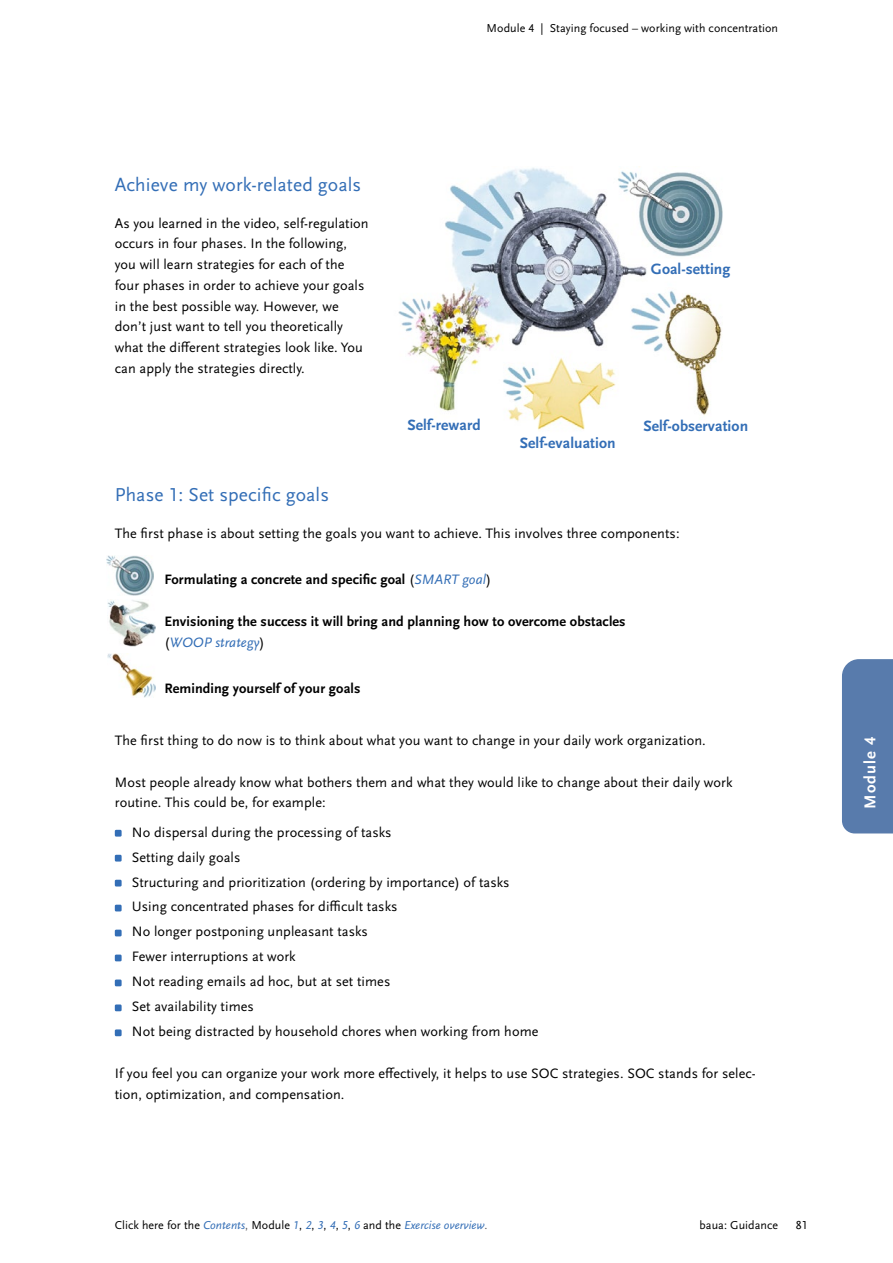
<style>
.page{position:relative;width:893px;height:1263px;background:#fff}
.page>*{position:absolute;margin:0;border:0;box-sizing:border-box;transform-origin:0 0}
.t1{font:19.5px "Scala Sans Pro";letter-spacing:.005em;color:#336eb6}
.t2{font:700 16.5px "Scala Sans Pro";letter-spacing:.06em;color:#fff}
.t3{font:700 15.6px "Scala Sans Pro";letter-spacing:.005em;color:#336eb6}
.t4{font:14.25px/20.7px "Scala Sans Pro";letter-spacing:.005em;color:#000}
.t5{font:700 14.25px/20.7px "Scala Sans Pro";letter-spacing:.005em;color:#000}
.t6{font:12px "Scala Sans Pro";letter-spacing:.005em;color:#000}
.s1{font-weight:400}
.s2{font-weight:400;font-style:italic;color:#336eb6}
.s3{font-style:italic;color:#336eb6}
.s4{color:#5c5b60}
</style>
<div class="page">
<div style="left:842px;top:659px;width:51px;height:174px;background:#587bac"></div>
<div style="left:115px;top:830px;width:7px;height:7px;background:#336eb6"></div>
<div style="left:115px;top:855px;width:7px;height:6px;background:#336eb6"></div>
<div style="left:115px;top:880px;width:7px;height:6px;background:#336eb6"></div>
<div style="left:115px;top:905px;width:7px;height:6px;background:#336eb6"></div>
<div style="left:115px;top:930px;width:7px;height:6px;background:#336eb6"></div>
<div style="left:115px;top:954px;width:7px;height:7px;background:#336eb6"></div>
<div style="left:115px;top:979px;width:7px;height:7px;background:#336eb6"></div>
<div style="left:115px;top:1004px;width:7px;height:7px;background:#336eb6"></div>
<div style="left:115px;top:1029px;width:7px;height:7px;background:#336eb6"></div>
<img style="left:107px;top:556px;width:46px;height:40px">
<img style="left:108px;top:600px;width:47px;height:46px">
<img style="left:108px;top:653px;width:47px;height:44px">
<img style="left:398px;top:167px;width:325px;height:263px">
<p class="t6" style="left:487px;top:22px;width:293px">Module 4 | Staying focused – working with concentration</p>
<h3 class="t1" style="left:115px;top:173px;width:248px">Achieve my work-related goals</h3>
<p class="t4" style="left:115px;top:213px;width:255px">As you learned in the video, self-regulation occurs in four phases. In the following, you will learn strategies for each of the four phases in order to achieve your goals in the best possible way. However, we don’t just want to tell you theoretically what the different strategies look like. You can apply the strategies directly.</p>
<p class="t3" style="left:407px;top:416px;width:75px">Self-reward</p>
<p class="t3" style="left:651px;top:260px;width:81px">Goal-setting</p>
<p class="t3" style="left:520px;top:434px;width:97px">Self-evaluation</p>
<p class="t3" style="left:643px;top:417px;width:106px">Self-observation</p>
<h3 class="t1" style="left:115px;top:484px;width:216px">Phase 1: Set specific goals</h3>
<p class="t4" style="left:115px;top:523px;width:566px">The first phase is about setting the goals you want to achieve. This involves three components:</p>
<p class="t5" style="left:164px;top:570px;width:328px">Formulating a concrete and specific goal <span class="s1">(</span><span class="s2">SMART goal</span><span class="s1">)</span></p>
<p class="t5" style="left:164px;top:612px;width:463px">Envisioning the success it will bring and planning how to overcome obstacles <span class="s1">(</span><span class="s2">WOOP strategy</span><span class="s1">)</span></p>
<p class="t5" style="left:164px;top:678px;width:197px">Reminding yourself of your goals</p>
<p class="t4" style="left:115px;top:730px;width:592px">The first thing to do now is to think about what you want to change in your daily work organization.</p>
<p class="t4" style="left:115px;top:772px;width:619px">Most people already know what bothers them and what they would like to change about their daily work routine. This could be, for example:</p>
<p class="t4" style="left:132px;top:822px;width:261px">No dispersal during the processing of tasks</p>
<p class="t4" style="left:132px;top:847px;width:110px">Setting daily goals</p>
<p class="t4" style="left:132px;top:871px;width:379px">Structuring and prioritization (ordering by importance) of tasks</p>
<p class="t4" style="left:132px;top:896px;width:267px">Using concentrated phases for difficult tasks</p>
<p class="t4" style="left:132px;top:921px;width:238px">No longer postponing unpleasant tasks</p>
<p class="t4" style="left:132px;top:946px;width:165px">Fewer interruptions at work</p>
<p class="t4" style="left:132px;top:971px;width:260px">Not reading emails ad hoc, but at set times</p>
<p class="t4" style="left:132px;top:996px;width:124px">Set availability times</p>
<p class="t4" style="left:132px;top:1021px;width:408px">Not being distracted by household chores when working from home</p>
<p class="t4" style="left:115px;top:1063px;width:642px">If you feel you can organize your work more effectively, it helps to use SOC strategies. SOC stands for selec&shy;tion, optimization, and compensation.</p>
<p class="t6" style="left:115px;top:1218px;width:374px">Click here for the <span class="s3">Contents</span><span class="s4">,</span> Module <span class="s3">1</span>, <span class="s3">2</span>, <span class="s3">3</span>, <span class="s3">4</span>, <span class="s3">5</span>, <span class="s3">6</span> and the <span class="s3">Exercise overview</span><span class="s4">.</span></p>
<p class="t6" style="left:699px;top:1218px;width:80px">baua: Guidance</p>
<p class="t6" style="left:796px;top:1218px;width:14px">81</p>
<p class="t2" style="left:860px;top:809px;width:73px;rotate:-90deg">Module 4</p>
</div>
